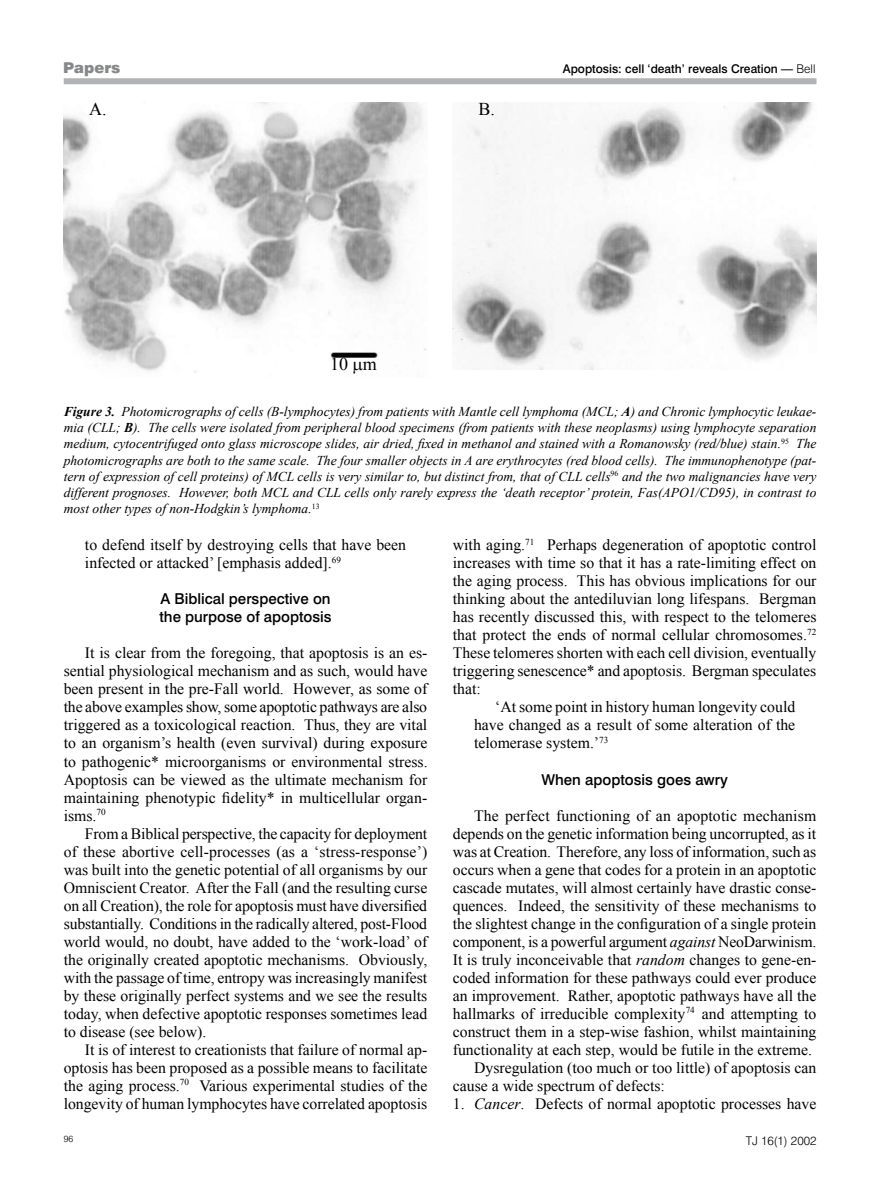
<style>
.page{position:relative;width:893px;height:1191px;background:#fff}
.page>*{position:absolute;margin:0;border:0;box-sizing:border-box;transform-origin:0 0}
.t1{font:18px "Times New Roman";color:#000}
.t2{font:15.75px/18px "Times New Roman";color:#000;text-align:justify}
.t3{font:500 15px/18px "Swiss 721 BT";color:#000}
.t4{font:900 15px "Swiss 721 BT";color:#878889}
.t5{font:italic 13.5px/16.2px "Times New Roman";color:#000;text-align:justify}
.t6{font:500 12px "Swiss 721 BT";color:#000}
.t7{font:300 12px "Swiss 721 BT";color:#000}
.t8{font:300 9px "Swiss 721 BT";color:#000}
.s1{font-weight:300}
.s2{font-weight:700}
.s3{font-style:italic}
</style>
<div class="page">
<div style="left:64px;top:78px;width:752px;height:6px;background:#b1b2b4"></div>
<img style="left:64px;top:102px;width:363px;height:270px">
<img style="left:453px;top:102px;width:363px;height:268px">
<svg style="left:354px;top:362px;width:9px;height:10px"></svg>
<p class="t4" style="left:63px;top:59px;width:59px">Papers</p>
<p class="t1" style="left:89px;top:96px;width:19px">A.</p>
<p class="t1" style="left:478px;top:96px;width:18px">B.</p>
<p class="t6" style="left:563px;top:61px;width:254px">Apoptosis: cell ‘death’ reveals Creation — <span class="s1">Bell</span></p>
<p class="t1" style="left:330px;top:352px;width:48px">10 m</p>
<p class="t5" style="left:64px;top:403px;width:754px"><span class="s2">Figure 3.</span> Photomicrographs of cells (B-lymphocytes) from patients with Mantle cell lymphoma (MCL; <span class="s2">A</span>) and Chronic lymphocytic leukae&shy;mia (CLL; <span class="s2">B</span>). The cells were isolated from peripheral blood specimens (from patients with these neoplasms) using lymphocyte separation medium, cytocentrifuged onto glass microscope slides, air dried, fixed in methanol and stained with a Romanowsky (red/blue) stain.<sup>95</sup> The photomicrographs are both to the same scale. The four smaller objects in A are erythrocytes (red blood cells). The immunophenotype (pat&shy;tern of expression of cell proteins) of MCL cells is very similar to, but distinct from, that of CLL cells<sup>96</sup> and the two malignancies have very different prognoses. However, both MCL and CLL cells only rarely express the ‘death receptor’ protein, Fas(APO1/CD95), in contrast to most other types of non-Hodgkin’s lymphoma.<sup>13</sup></p>
<p class="t2" style="left:85px;top:536px;width:323px">to defend itself by destroying cells that have been infected or attacked’ [emphasis added].<sup>69</sup></p>
<p class="t3" style="left:159px;top:590px;width:174px">A Biblical perspective on the purpose of apoptosis</p>
<p class="t2" style="left:64px;top:644px;width:365px;text-indent:21px">It is clear from the foregoing, that apoptosis is an es&shy;sential physiological mechanism and as such, would have been present in the pre-Fall world. However, as some of the above examples show, some apoptotic pathways are also triggered as a toxicological reaction. Thus, they are vital to an organism’s health (even survival) during exposure to pathogenic* microorganisms or environmental stress.<br>Apoptosis can be viewed as the ultimate mechanism for maintaining phenotypic fidelity* in multicellular organ&shy;isms.<sup>70</sup></p>
<p class="t2" style="left:64px;top:824px;width:365px;text-indent:21px">From a Biblical perspective, the capacity for deployment of these abortive cell-processes (as a ‘stress-response’) was built into the genetic potential of all organisms by our Omniscient Creator. After the Fall (and the resulting curse on all Creation), the role for apoptosis must have diversified substantially. Conditions in the radically altered, post-Flood world would, no doubt, have added to the ‘work-load’ of the originally created apoptotic mechanisms. Obviously, with the passage of time, entropy was increasingly manifest by these originally perfect systems and we see the results today, when defective apoptotic responses sometimes lead to disease (see below).</p>
<p class="t2" style="left:64px;top:1040px;width:365px;text-indent:21px">It is of interest to creationists that failure of normal ap&shy;optosis has been proposed as a possible means to facilitate the aging process.<sup>70</sup> Various experimental studies of the longevity of human lymphocytes have correlated apoptosis</p>
<p class="t2" style="left:453px;top:536px;width:365px">with aging.<sup>71</sup> Perhaps degeneration of apoptotic control increases with time so that it has a rate-limiting effect on the aging process. This has obvious implications for our thinking about the antediluvian long lifespans. Bergman has recently discussed this, with respect to the telomeres that protect the ends of normal cellular chromosomes.<sup>72<br></sup>These telomeres shorten with each cell division, eventually triggering senescence* and apoptosis. Bergman speculates that:</p>
<p class="t2" style="left:474px;top:698px;width:323px;text-indent:21px">‘At some point in history human longevity could have changed as a result of some alteration of the telomerase system.’<sup>73</sup></p>
<p class="t3" style="left:541px;top:770px;width:188px">When apoptosis goes awry</p>
<p class="t2" style="left:474px;top:806px;width:344px">The perfect functioning of an apoptotic mechanism</p>
<p class="t2" style="left:453px;top:824px;width:365px">depends on the genetic information being uncorrupted, as it</p>
<p class="t2" style="left:453px;top:842px;width:365px">was at Creation. Therefore, any loss of information, such as</p>
<p class="t2" style="left:453px;top:860px;width:365px">occurs when a gene that codes for a protein in an apoptotic</p>
<p class="t2" style="left:453px;top:878px;width:365px">cascade mutates, will almost certainly have drastic conse-</p>
<p class="t2" style="left:453px;top:896px;width:365px">quences. Indeed, the sensitivity of these mechanisms to</p>
<p class="t2" style="left:453px;top:914px;width:365px">the slightest change in the configuration of a single protein</p>
<p class="t2" style="left:453px;top:932px;width:365px">component, is a powerful argument <span class="s3">against</span> NeoDarwinism.</p>
<p class="t2" style="left:453px;top:950px;width:365px">It is truly inconceivable that <span class="s3">random</span> changes to gene-en-</p>
<p class="t2" style="left:453px;top:968px;width:365px">coded information for these pathways could ever produce</p>
<p class="t2" style="left:453px;top:986px;width:365px">an improvement. Rather, apoptotic pathways have all the</p>
<p class="t2" style="left:453px;top:1004px;width:365px">hallmarks of irreducible complexity<sup>74</sup> and attempting to</p>
<p class="t2" style="left:453px;top:1022px;width:365px">construct them in a step-wise fashion, whilst maintaining</p>
<p class="t2" style="left:453px;top:1040px;width:361px">functionality at each step, would be futile in the extreme.</p>
<p class="t2" style="left:474px;top:1058px;width:344px">Dysregulation (too much or too little) of apoptosis can</p>
<p class="t2" style="left:453px;top:1076px;width:214px">cause a wide spectrum of defects:</p>
<p class="t2" style="left:453px;top:1094px;width:365px">1. <span class="s3">Cancer</span>. Defects of normal apoptotic processes have</p>
<p class="t8" style="left:64px;top:1133px;width:11px">96</p>
<p class="t7" style="left:746px;top:1133px;width:72px">TJ 16(1) 2002</p>
</div>
